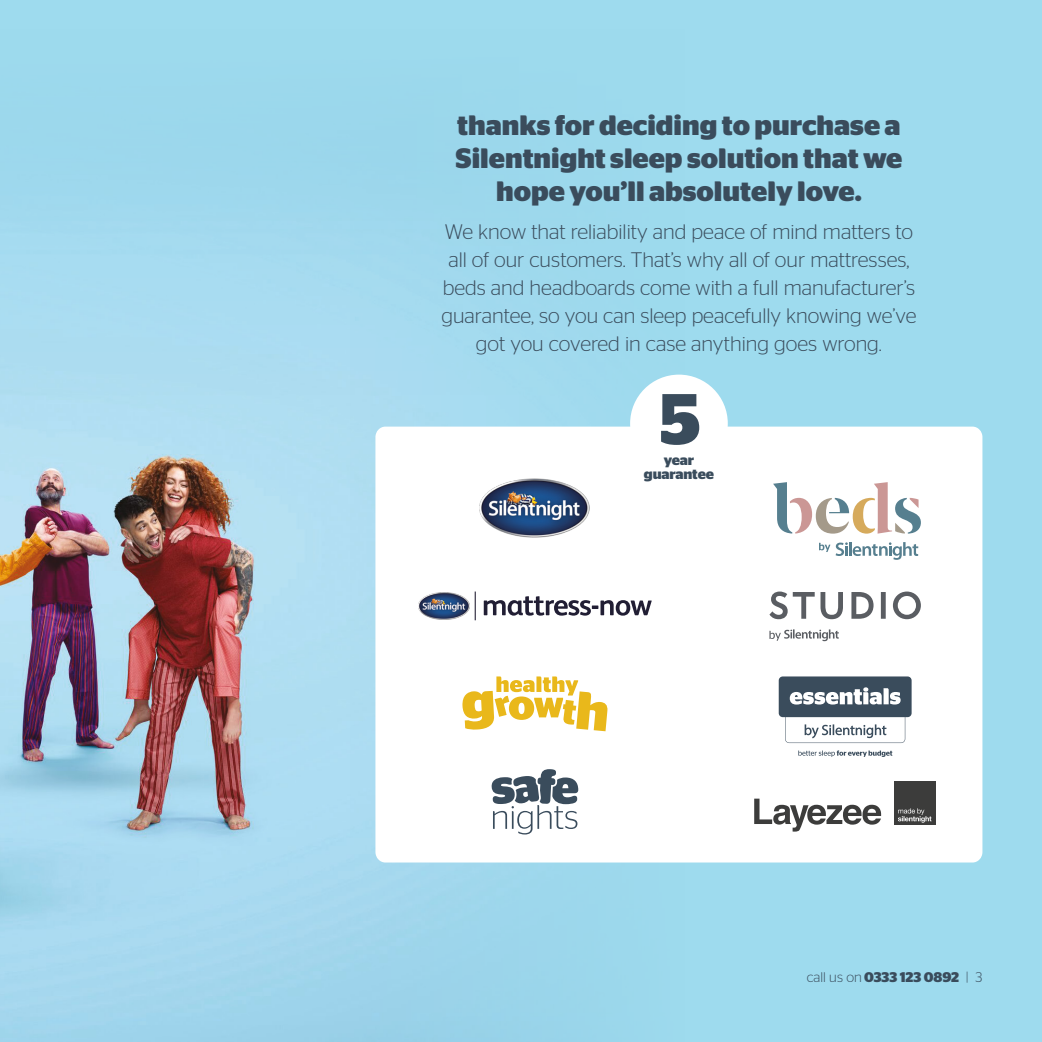
<style>
.page{position:relative;width:1042px;height:1042px;background:#fff}
.page>*{position:absolute;margin:0;border:0;box-sizing:border-box;transform-origin:0 0}
.t1{font:700 28px/33.2px "Stag Sans";color:#3a4c5c;text-align:center}
.t2{font:300 21px/28px "Stag Sans";color:#3a4c5c;text-align:center}
.t3{font:700 14.17px/13.1px "Stag Sans";letter-spacing:-.01em;color:#3a4c5c;text-align:center}
.t4{font:700 14px "Stag Sans";color:#3a4c5c}
.s1{font-weight:300}
</style>
<div class="page">
<img style="left:0;top:30px;width:351px;height:1012px">
<div style="left:351px;top:0;width:691px;height:1042px;background:#9edbee"></div>
<div style="left:375px;top:426px;width:607px;height:436px;background:#fff"></div>
<img style="left:480px;top:478px;width:110px;height:59px">
<svg style="left:754px;top:798px;width:127px;height:33px;background:#b8b8b7"></svg>
<div style="left:894px;top:781px;width:42px;height:44px;background:#3c3c3b"></div>
<svg style="left:898px;top:808px;width:33px;height:14px"></svg>
<svg style="left:484px;top:596px;width:167px;height:19px;background:#a2a1aa"></svg>
<img style="left:418px;top:592px;width:51px;height:27px">
<svg style="left:475px;top:591px;width:1px;height:29px"></svg>
<div style="left:630px;top:375px;width:98px;height:97px;background:#fff;border-radius:50%"></div>
<svg style="left:661px;top:394px;width:38px;height:51px"></svg>
<svg style="left:769px;top:591px;width:152px;height:50px;background:#d7d8d9"></svg>
<svg style="left:462px;top:676px;width:146px;height:55px;background:#f4dd94"></svg>
<svg style="left:491px;top:769px;width:87px;height:65px;background:#afb6bd"></svg>
<svg style="left:779px;top:676px;width:132px;height:81px;background:#a4acb3"></svg>
<svg style="left:773px;top:482px;width:148px;height:51px;background:#dad6d3"></svg>
<svg style="left:819px;top:542px;width:99px;height:18px;background:#c9d6db"></svg>
<h1 class="t1" style="left:455px;top:106px;width:448px">thanks for deciding to purchase a<br>Silentnight sleep solution that we hope you’ll absolutely love.</h1>
<p class="t2" style="left:441px;top:216px;width:476px">We know that reliability and peace of mind matters to all of our customers. That’s why all of our mattresses, beds and headboards come with a full manufacturer’s guarantee, so you can sleep peacefully knowing we’ve got you covered in case anything goes wrong.</p>
<p class="t3" style="left:644px;top:453px;width:71px">year guarantee</p>
<p class="t4" style="left:807px;top:967px;width:177px"><span class="s1">call us on</span> 0333 123 0892 <span class="s1">| 3</span></p>
</div>
